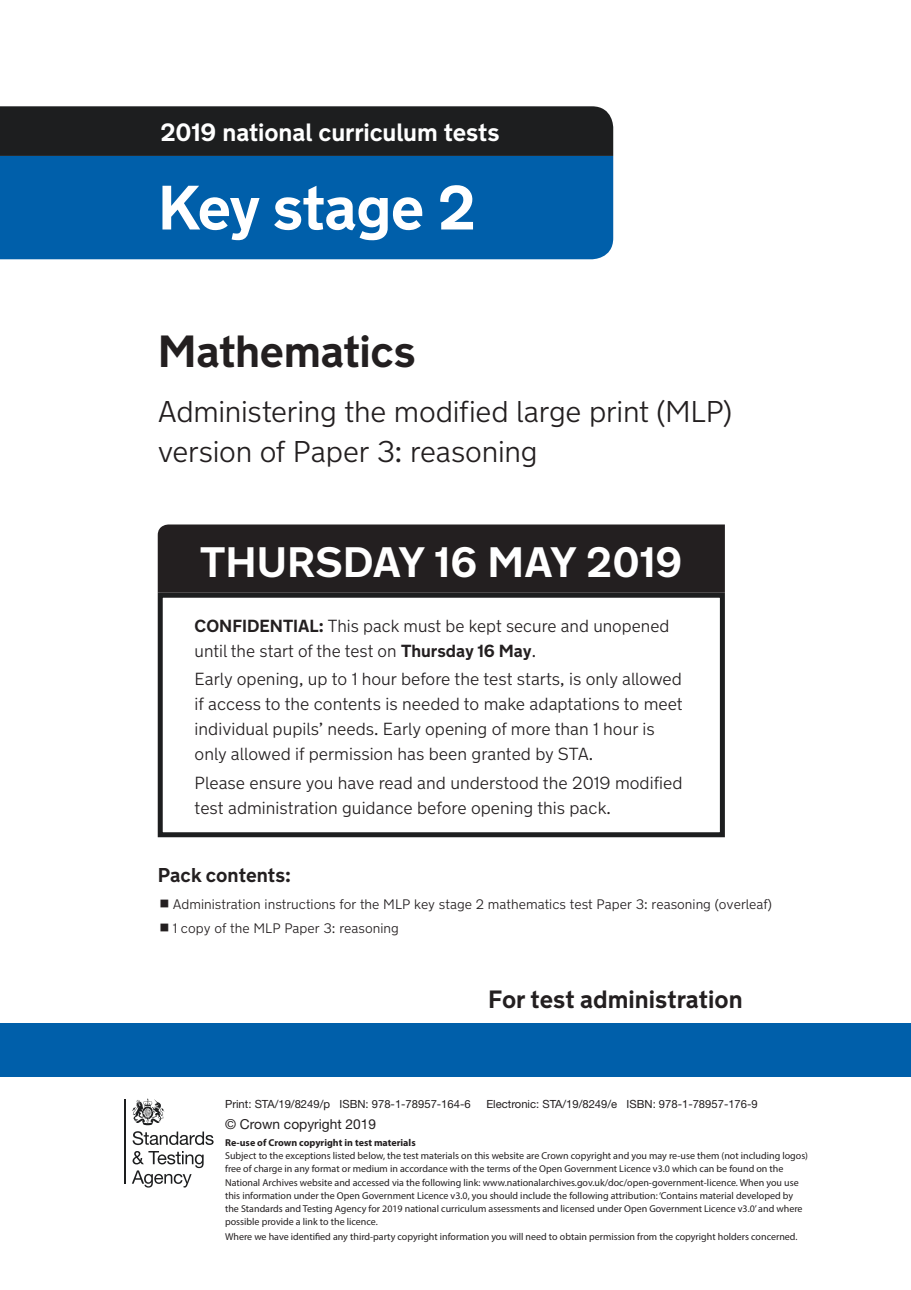
<style>
.page{position:relative;width:911px;height:1290px;background:#fff}
.page>*{position:absolute;margin:0;border:0;box-sizing:border-box;transform-origin:0 0}
.KeyStage{font:700 62.5px "New Transport";letter-spacing:-.015em;color:#fff}
.Full_Test_Title{font:700 45px "New Transport";letter-spacing:-.01em;color:#231f20}
.CONFIDENTIAL_MATERIA{font:700 42.5px "New Transport";color:#fff}
.Full_Test_Title-2{font:300 30px/40px "New Transport";letter-spacing:-.01em;color:#231f20}
.National_Curriculum{font:700 25px "New Transport";letter-spacing:-.005em;color:#fff}
.For_test_administrat{font:700 25px "New Transport";color:#231f20}
.Test_date{font:700 20px "New Transport";color:#231f20}
.Test_Instruction{font:300 17.5px/25px "New Transport";color:#231f20}
.t1{font:300 13.75px "New Transport";color:#231f20}
.P__paragraph_text{font:13.75px "Helvetica Neue LT Std";color:#231f20}
.P__paragraph_text-2{font:11.25px "Helvetica Neue LT Std";color:#231f20}
.P__paragraph_text-3{font:10px/13.1px "Myriad Pro";color:#231f20}
.s1{font-weight:700}
</style>
<div class="page">
<hr style="left:124px;top:1098px;width:2px;height:85px;background:#1d1e1f">
<svg style="left:132px;top:1098px;width:32px;height:27px"></svg>
<svg style="left:133px;top:1131px;width:81px;height:14px"></svg>
<svg style="left:132px;top:1151px;width:72px;height:36px"></svg>
<div style="left:0;top:1024px;width:911px;height:53px;background:#005faa"></div>
<div style="left:0;top:156px;width:613px;height:103px;background:#005faa"></div>
<div style="left:0;top:106px;width:613px;height:50px;background:#1d1e1f"></div>
<div style="left:158px;top:593px;width:567px;height:244px;border:5px solid #1d1e1f"></div>
<div style="left:158px;top:524px;width:567px;height:69px;background:#231f20"></div>
<p class="National_Curriculum" style="left:160px;top:116px;width:341px">2019 national curriculum tests</p>
<p class="KeyStage" style="left:158px;top:168px;width:320px">Key stage 2</p>
<p class="Full_Test_Title" style="left:158px;top:323px;width:259px">Mathematics</p>
<p class="Full_Test_Title-2" style="left:158px;top:391px;width:575px">Administering the modified large print (MLP) version of Paper 3: reasoning</p>
<p class="CONFIDENTIAL_MATERIA" style="left:200px;top:535px;width:484px">THURSDAY 16 MAY 2019</p>
<p class="Test_Instruction" style="left:195px;top:613px;width:476px"><span class="s1">CONFIDENTIAL:</span> This pack must be kept secure and unopened until the start of the test on <span class="s1">Thursday 16 May</span>.</p>
<p class="Test_Instruction" style="left:195px;top:667px;width:489px">Early opening, up to 1 hour before the test starts, is only allowed if access to the contents is needed to make adaptations to meet individual pupils’ needs. Early opening of more than 1 hour is only allowed if permission has been granted by STA.</p>
<p class="Test_Instruction" style="left:195px;top:770px;width:489px">Please ensure you have read and understood the 2019 modified test administration guidance before opening this pack.</p>
<p class="Test_date" style="left:158px;top:862px;width:135px">Pack contents:</p>
<p class="t1" style="left:173px;top:896px;width:601px">Administration instructions for the MLP key stage 2 mathematics test Paper 3: reasoning (overleaf)</p>
<p class="t1" style="left:173px;top:919px;width:227px">1 copy of the MLP Paper 3: reasoning</p>
<p class="For_test_administrat" style="left:488px;top:983px;width:256px">For test administration</p>
<p class="P__paragraph_text-2" style="left:225px;top:1098px;width:247px">Print: STA/19/8249/p ISBN: 978-1-78957-164-6</p>
<p class="P__paragraph_text-2" style="left:486px;top:1098px;width:273px">Electronic: STA/19/8249/e ISBN: 978-1-78957-176-9</p>
<p class="P__paragraph_text" style="left:225px;top:1116px;width:153px">© Crown copyright 2019</p>
<p class="P__paragraph_text-3" style="left:225px;top:1136px;width:584px"><span class="s1">Re-use of Crown copyright in test materials<br></span>Subject to the exceptions listed below, the test materials on this website are Crown copyright and you may re-use them (not including logos) free of charge in any format or medium in accordance with the terms of the Open Government Licence v3.0 which can be found on the National Archives website and accessed via the following link: www.nationalarchives.gov.uk/doc/open-government-licence. When you use this information under the Open Government Licence v3.0, you should include the following attribution: ‘Contains material developed by the Standards and Testing Agency for 2019 national curriculum assessments and licensed under Open Government Licence v3.0’ and where possible provide a link to the licence.</p>
<p class="P__paragraph_text-3" style="left:225px;top:1230px;width:574px">Where we have identified any third-party copyright information you will need to obtain permission from the copyright holders concerned.</p>
</div>
